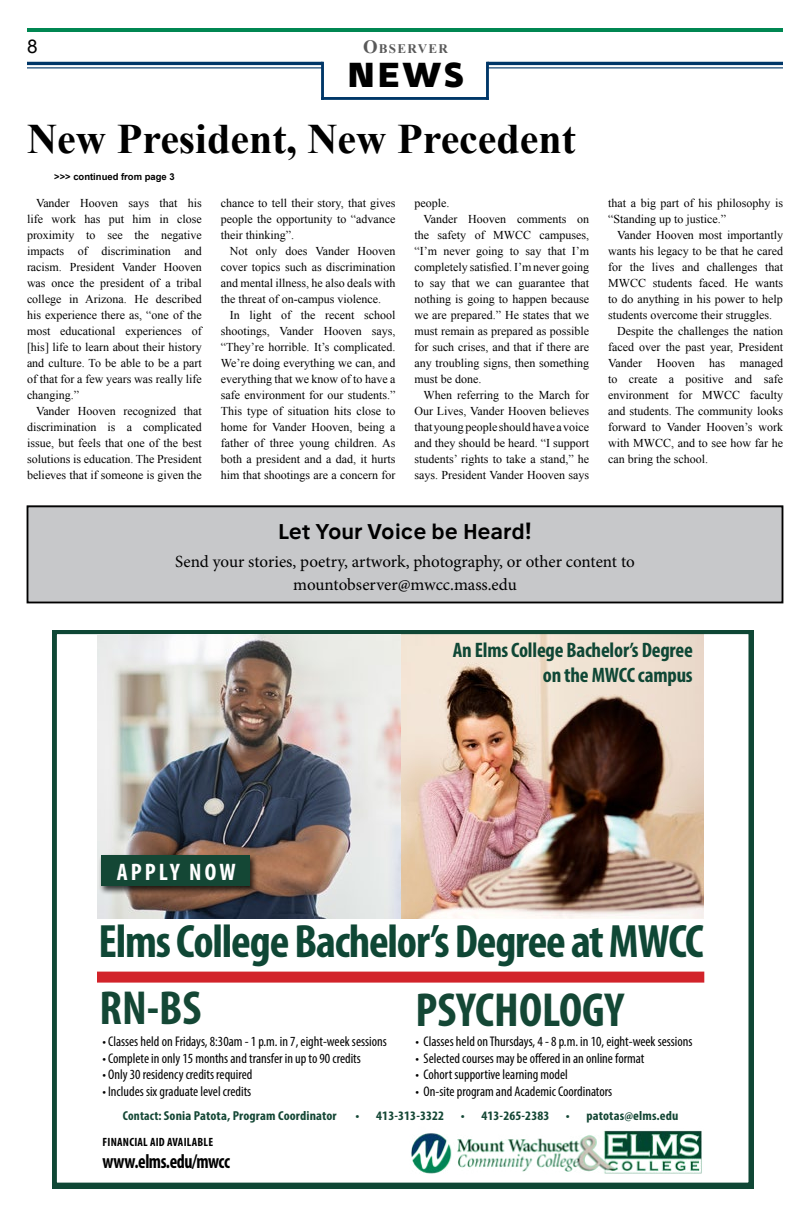
<style>
.page{position:relative;width:810px;height:1224px;background:#fff}
.page>*{position:absolute;margin:0;border:0;box-sizing:border-box;transform-origin:0 0}
.t1{font:700 condensed 48px "Myriad Pro";color:#144735}
.t2{font:700 condensed 47px "Myriad Pro";letter-spacing:-.025em;color:#0f4735}
.t3{font:700 42px "Times New Roman";color:#000}
.t4{font:700 33.4px "Stilu";color:#000}
.t5{font:700 condensed 24px "Myriad Pro";letter-spacing:.13em;color:#fff}
.t6{font:700 condensed 21px/25.2px "Myriad Pro";letter-spacing:-.01em;color:#0f4735;text-align:right}
.t7{font:600 20.6px "Stilu";color:#000}
.t8{font:700 condensed 20px "Myriad Pro";letter-spacing:-.025em;color:#000;scale:.9 1}
.t9{font:18.9px "Arial";color:#000}
.t10{font:17px/22.9px "Minion Pro";letter-spacing:-.005em;color:#000;text-align:center}
.t11{font:condensed 14px "Myriad Pro";color:#000}
.t12{font:700 13.1px "Times New Roman";letter-spacing:.1em;color:#595959}
.t13{font:700 condensed 13px "Myriad Pro";letter-spacing:.01em;color:#144735;scale:1.07 1}
.t14{font:700 condensed 13px "Myriad Pro";letter-spacing:.01em;color:#144735}
.t15{font:12px/16px "Times New Roman";color:#000;text-align:justify}
.t16{font:700 condensed 12px "Myriad Pro";letter-spacing:.02em;color:#000}
.t17{font:700 9.4px "Arial";color:#000}
.s1{font-size:18.7px}
</style>
<div class="page">
<hr style="left:27px;top:28px;width:756px;height:4px;background:#008752">
<hr style="left:27px;top:62px;width:296px;height:3px;background:#003768">
<hr style="left:27px;top:67px;width:296px;height:1px;background:#003768">
<hr style="left:487px;top:62px;width:296px;height:3px;background:#003768">
<hr style="left:487px;top:67px;width:296px;height:1px;background:#003768">
<hr style="left:321px;top:62px;width:3px;height:38px;background:#003768">
<hr style="left:486px;top:62px;width:3px;height:38px;background:#003768">
<hr style="left:321px;top:97px;width:168px;height:3px;background:#003768">
<svg style="left:52px;top:630px;width:702px;height:558px"></svg>
<img style="left:410px;top:1127px;width:293px;height:50px">
<img style="left:97px;top:634px;width:303px;height:285px">
<div style="left:97px;top:972px;width:607px;height:11px;background:#d2232a"></div>
<div style="left:99px;top:853px;width:159px;height:42px;background:#000;opacity:.75"></div>
<div style="left:101px;top:855px;width:148px;height:31px;background:#144735"></div>
<div style="left:30px;top:509px;width:750px;height:91px;background:#c7c8ca"></div>
<div style="left:27px;top:506px;width:756px;height:97px;border:1px solid #000"></div>
<h3 class="t9" style="left:27px;top:34px;width:12px">8</h3>
<p class="t12" style="left:363px;top:39px;width:86px"><span class="s1">O</span>BSERVER</p>
<h3 class="t4" style="left:347px;top:52px;width:118px">NEWS</h3>
<h3 class="t3" style="left:27px;top:110px;width:550px">New President, New Precedent</h3>
<p class="t17" style="left:54px;top:170px;width:122px">&gt;&gt;&gt; continued from page 3</p>
<p class="t15" style="left:27px;top:195px;width:176px;text-indent:9px">Vander Hooven says that his life work has put him in close proximity to see the negative impacts of discrimination and racism. President Vander Hooven was once the president of a tribal college in Arizona. He described his experience there as, “one of the most educational experiences of [his] life to learn about their history and culture. To be able to be a part of that for a few years was really life changing.”</p>
<p class="t15" style="left:27px;top:403px;width:176px;text-indent:9px">Vander Hooven recognized that discrimination is a complicated issue, but feels that one of the best solutions is education. The President believes that if someone is given the</p>
<p class="t15" style="left:221px;top:195px;width:176px">chance to tell their story, that gives people the opportunity to “advance their thinking”.</p>
<p class="t15" style="left:221px;top:243px;width:176px;text-indent:9px">Not only does Vander Hooven cover topics such as discrimination and mental illness, he also deals with the threat of on-campus violence.</p>
<p class="t15" style="left:221px;top:307px;width:176px;text-indent:9px">In light of the recent school shootings, Vander Hooven says, “They’re horrible. It’s complicated.<br>We’re doing everything we can, and everything that we know of to have a safe environment for our students.” This type of situation hits close to home for Vander Hooven, being a father of three young children. As both a president and a dad, it hurts him that shootings are a concern for</p>
<p class="t15" style="left:414px;top:195px;width:36px">people.</p>
<p class="t15" style="left:423px;top:211px;width:167px">Vander Hooven comments on</p>
<p class="t15" style="left:414px;top:227px;width:176px">the safety of MWCC campuses,</p>
<p class="t15" style="left:414px;top:243px;width:176px">“I’m never going to say that I’m</p>
<p class="t15" style="left:414px;top:259px;width:176px">completely satisfied. I’m never going</p>
<p class="t15" style="left:414px;top:275px;width:176px">to say that we can guarantee that</p>
<p class="t15" style="left:414px;top:291px;width:176px">nothing is going to happen because</p>
<p class="t15" style="left:414px;top:307px;width:176px">we are prepared.” He states that we</p>
<p class="t15" style="left:414px;top:323px;width:176px">must remain as prepared as possible</p>
<p class="t15" style="left:414px;top:339px;width:176px">for such crises, and that if there are</p>
<p class="t15" style="left:414px;top:355px;width:176px">any troubling signs, then something</p>
<p class="t15" style="left:414px;top:371px;width:68px">must be done.</p>
<p class="t15" style="left:423px;top:387px;width:167px">When referring to the March for</p>
<p class="t15" style="left:414px;top:403px;width:176px">Our Lives, Vander Hooven believes</p>
<p class="t15" style="left:414px;top:419px;width:176px">that young people should have a voice</p>
<p class="t15" style="left:414px;top:435px;width:176px">and they should be heard. “I support</p>
<p class="t15" style="left:414px;top:451px;width:176px">students’ rights to take a stand,” he</p>
<p class="t15" style="left:414px;top:467px;width:176px">says. President Vander Hooven says</p>
<p class="t15" style="left:608px;top:195px;width:176px">that a big part of his philosophy is “Standing up to justice.”</p>
<p class="t15" style="left:617px;top:227px;width:167px">Vander Hooven most importantly</p>
<p class="t15" style="left:608px;top:243px;width:176px">wants his legacy to be that he cared</p>
<p class="t15" style="left:608px;top:259px;width:176px">for the lives and challenges that</p>
<p class="t15" style="left:608px;top:275px;width:176px">MWCC students faced. He wants</p>
<p class="t15" style="left:608px;top:291px;width:176px">to do anything in his power to help</p>
<p class="t15" style="left:608px;top:307px;width:165px">students overcome their struggles.</p>
<p class="t15" style="left:617px;top:323px;width:167px">Despite the challenges the nation</p>
<p class="t15" style="left:608px;top:339px;width:176px">faced over the past year, President</p>
<p class="t15" style="left:608px;top:355px;width:176px">Vander Hooven has managed</p>
<p class="t15" style="left:608px;top:371px;width:176px">to create a positive and safe</p>
<p class="t15" style="left:608px;top:387px;width:176px">environment for MWCC faculty</p>
<p class="t15" style="left:608px;top:403px;width:176px">and students. The community looks</p>
<p class="t15" style="left:608px;top:419px;width:176px">forward to Vander Hooven’s work</p>
<p class="t15" style="left:608px;top:435px;width:176px">with MWCC, and to see how far he</p>
<p class="t15" style="left:608px;top:451px;width:101px">can bring the school.</p>
<h3 class="t7" style="left:278px;top:518px;width:255px">Let Your Voice be Heard!</h3>
<h3 class="t10" style="left:175px;top:551px;width:461px">Send your stories, poetry, artwork, photography, or other content to mountobserver@mwcc.mass.edu</h3>
<h3 class="t5" style="left:117px;top:857px;width:120px">APPLY NOW</h3>
<h3 class="t6" style="left:453px;top:637px;width:241px">An Elms College Bachelor’s Degree on the MWCC campus</h3>
<h2 class="t2" style="left:99px;top:912px;width:607px">Elms College Bachelor’s Degree at MWCC</h2>
<h1 class="t1" style="left:100px;top:978px;width:103px">RN-BS</h1>
<p class="t11" style="left:102px;top:1033px;width:286px">• Classes held on Fridays, 8:30am - 1 p.m. in 7, eight-week sessions</p>
<p class="t11" style="left:102px;top:1050px;width:260px">• Complete in only 15 months and transfer in up to 90 credits</p>
<p class="t11" style="left:102px;top:1066px;width:151px">• Only 30 residency credits required</p>
<p class="t11" style="left:102px;top:1083px;width:150px">• Includes six graduate level credits</p>
<h1 class="t1" style="left:416px;top:980px;width:210px">PSYCHOLOGY</h1>
<p class="t11" style="left:416px;top:1033px;width:279px">• Classes held on Thursdays, 4 - 8 p.m. in 10, eight-week sessions</p>
<p class="t11" style="left:416px;top:1050px;width:230px">• Selected courses may be offered in an online format</p>
<p class="t11" style="left:416px;top:1066px;width:154px">• Cohort supportive learning model</p>
<p class="t11" style="left:416px;top:1083px;width:198px">• On-site program and Academic Coordinators</p>
<p class="t14" style="left:123px;top:1108px;width:215px">Contact: Sonia Patota, Program Coordinator</p>
<p class="t13" style="left:356px;top:1108px;width:84px">• 413-313-3322</p>
<p class="t13" style="left:461px;top:1108px;width:84px">• 413-265-2383</p>
<p class="t13" style="left:566px;top:1108px;width:107px">• patotas@elms.edu</p>
<p class="t16" style="left:103px;top:1135px;width:112px">FINANCIAL AID AVAILABLE</p>
<h3 class="t8" style="left:102px;top:1149px;width:143px">www.elms.edu/mwcc</h3>
</div>
